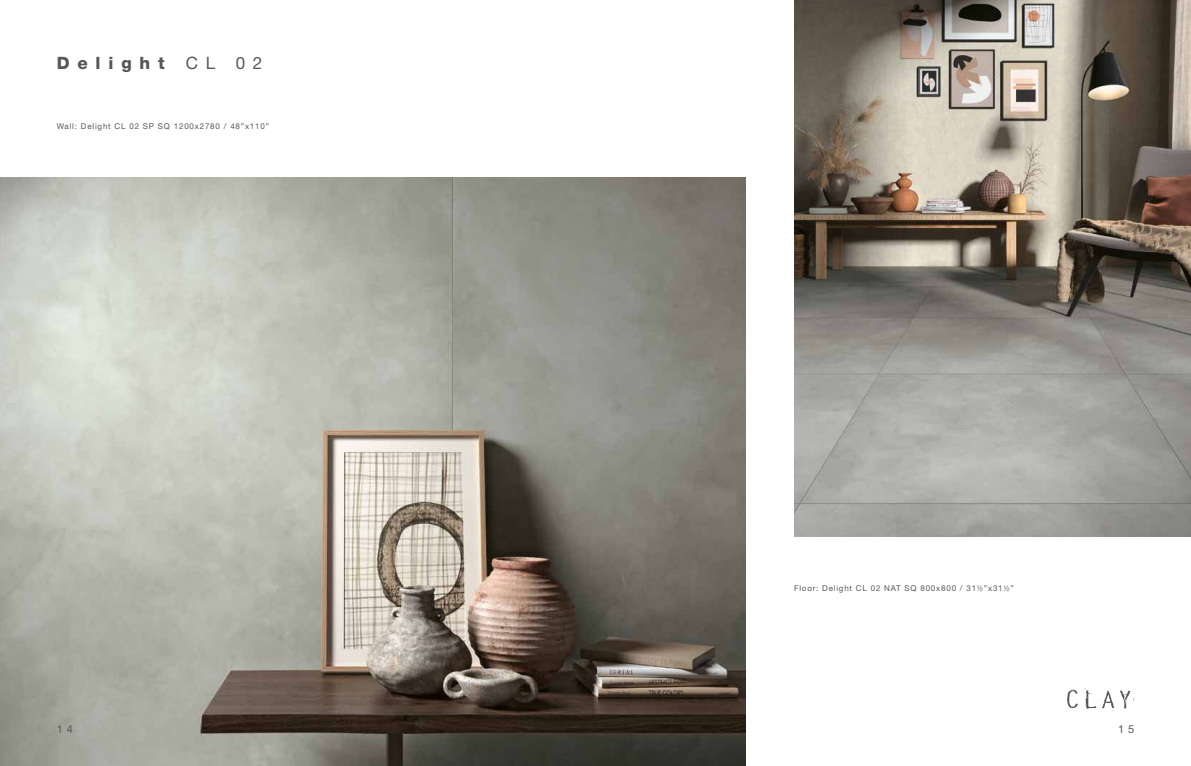
<style>
.page{position:relative;width:1191px;height:766px;background:#fff}
.page>*{position:absolute;margin:0;border:0;box-sizing:border-box;transform-origin:0 0}
.t1{font:800 17px "Helvetica Neue LT Std";letter-spacing:.46em;color:#575756}
.t2{font:11px "Helvetica Neue LT Std";color:#575756}
.t3{font:8px "Helvetica Neue LT Std";letter-spacing:.1em;color:#575756}
.s1{font-weight:400}
.s2{font-family:"Sans Fractions"}
</style>
<div class="page">
<img style="left:794px;top:0;width:397px;height:536px">
<img style="left:0;top:177px;width:746px;height:588px">
<svg style="left:1067px;top:687px;width:67px;height:22px"></svg>
<h1 class="t1" style="left:57px;top:53px;width:207px">Delight <span class="s1">CL 02</span></h1>
<p class="t3" style="left:57px;top:122px;width:214px">Wall: Delight CL 02 SP SQ 1200x2780 / 48”x110”</p>
<p class="t3" style="left:794px;top:582px;width:221px">Floor: Delight CL 02 NAT SQ 800x800 / 31<span class="s2">2</span>”x31<span class="s2">2</span>”</p>
<h2 class="t2" style="left:57px;top:722px;width:18px">1 4</h2>
<h2 class="t2" style="left:1118px;top:722px;width:18px">1 5</h2>
</div>
